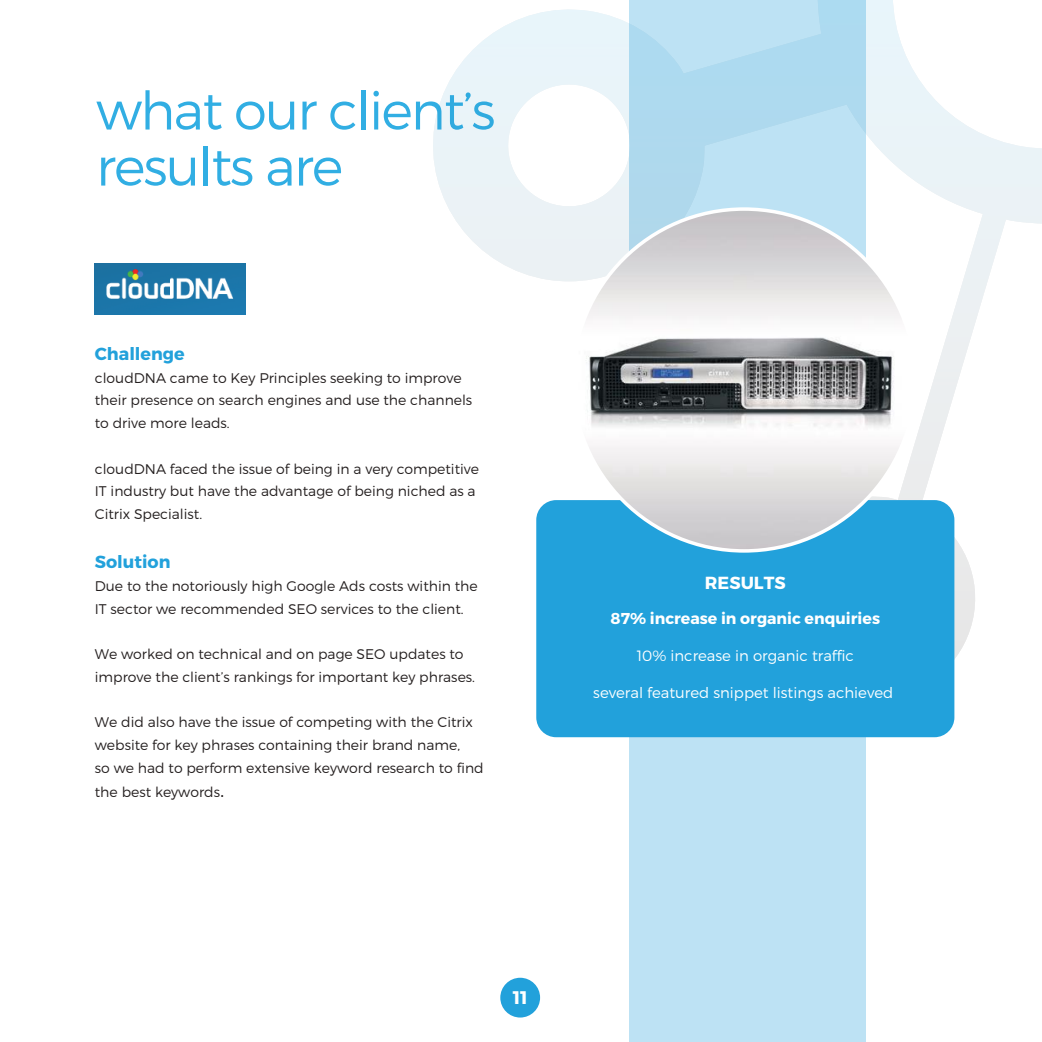
<style>
.page{position:relative;width:1042px;height:1042px;background:#fff}
.page>*{position:absolute;margin:0;border:0;box-sizing:border-box;transform-origin:0 0}
.t1{font:300 53.02px/56px "Montserrat";letter-spacing:-.035em;color:#31aee3}
.t2{font:700 18.2px "Montserrat";color:#fff}
.t3{font:700 17.5px "Montserrat";color:#22a1db}
.t4{font:700 17.5px "Montserrat";color:#fff}
.t5{font:700 15.75px "Montserrat";color:#fff}
.t6{font:300 14.88px "Montserrat";color:#fff}
.t7{font:300 14px/22.8px "Montserrat";color:#241f1f}
.s1{font-family:"Gotham";font-weight:400;font-size:17.5px}
</style>
<div class="page">
<div style="left:629px;top:0;width:236px;height:1042px;background:#bde2f4"></div>
<svg style="left:433px;top:0;width:609px;height:669px"></svg>
<div style="left:500px;top:978px;width:40px;height:39px;background:#22a1db;border-radius:50%"></div>
<img style="left:95px;top:263px;width:151px;height:51px">
<div style="left:536px;top:500px;width:418px;height:237px;background:#22a1db;border-radius:20px"></div>
<img style="left:573px;top:209px;width:342px;height:342px;border-radius:171px">
<h1 class="t1" style="left:96px;top:82px;width:401px">what our client’s results are</h1>
<p class="t3" style="left:95px;top:343px;width:91px">Challenge</p>
<p class="t7" style="left:95px;top:366px;width:379px">cloudDNA came to Key Principles seeking to improve their presence on search engines and use the channels to drive more leads.</p>
<p class="t7" style="left:95px;top:457px;width:386px">cloudDNA faced the issue of being in a very competitive<br>IT industry but have the advantage of being niched as a<br>Citrix Specialist.</p>
<p class="t3" style="left:95px;top:551px;width:77px">Solution</p>
<p class="t7" style="left:95px;top:574px;width:384px">Due to the notoriously high Google Ads costs within the<br>IT sector we recommended SEO services to the client.</p>
<p class="t7" style="left:95px;top:642px;width:382px">We worked on technical and on page SEO updates to improve the client’s rankings for important key phrases.</p>
<p class="t7" style="left:95px;top:711px;width:390px">We did also have the issue of competing with the Citrix website for key phrases containing their brand name,<br>so we had to perform extensive keyword research to find</p>
<p class="t7" style="left:95px;top:781px;width:131px">the best keywords<span class="s1">.</span></p>
<p class="t4" style="left:705px;top:572px;width:82px">RESULTS</p>
<p class="t5" style="left:610px;top:609px;width:271px">87% increase in organic enquiries</p>
<p class="t6" style="left:637px;top:646px;width:219px">10% increase in organic traffic</p>
<p class="t6" style="left:593px;top:683px;width:302px">several featured snippet listings achieved</p>
<h2 class="t2" style="left:513px;top:986px;width:17px">11</h2>
</div>
